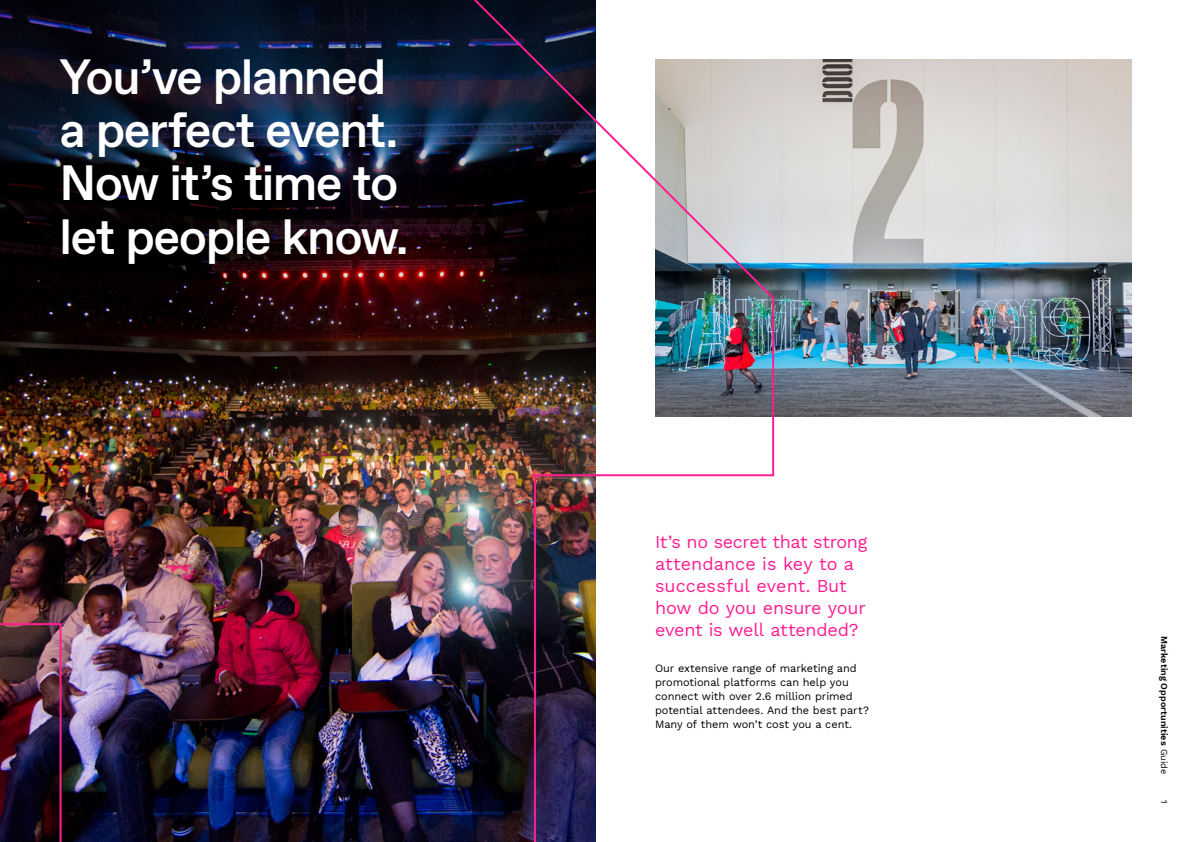
<style>
.page{position:relative;width:1191px;height:842px;background:#fff}
.page>*{position:absolute;margin:0;border:0;box-sizing:border-box;transform-origin:0 0}
.Pull_Quote{font:500 49.5px/53.1px "ABC Favorit";letter-spacing:-.03em;color:#fff}
.Body_Intro{font:18px/22px "Work Sans";letter-spacing:-.01em;color:#ff1e91}
.Body{font:11px/14px "Work Sans";letter-spacing:-.005em;color:#000}
.t1{font:600 9px "Work Sans";letter-spacing:.01em;color:#000}
.t2{font:9px "Work Sans";color:#000}
.s1{font-weight:400}
</style>
<div class="page">
<img style="left:775px;top:60px;width:356px;height:357px">
<img style="left:0;top:0;width:775px;height:842px">
<p class="Pull_Quote" style="left:60px;top:52px;width:351px">You’ve planned a perfect event.<br>Now it’s time to let people know.</p>
<p class="Body_Intro" style="left:655px;top:530px;width:214px">It’s no secret that strong attendance is key to a successful event. But how do you ensure your event is well attended?</p>
<p class="Body" style="left:655px;top:661px;width:215px">Our extensive range of marketing and promotional platforms can help you connect with over 2.6 million primed potential attendees. And the best part?<br>Many of them won’t cost you a cent.</p>
<p class="t1" style="left:1171px;top:636px;width:140px;rotate:90deg">Marketing Opportunities <span class="s1">Guide</span></p>
<p class="t2" style="left:1171px;top:800px;width:5px;rotate:90deg">1</p>
</div>
